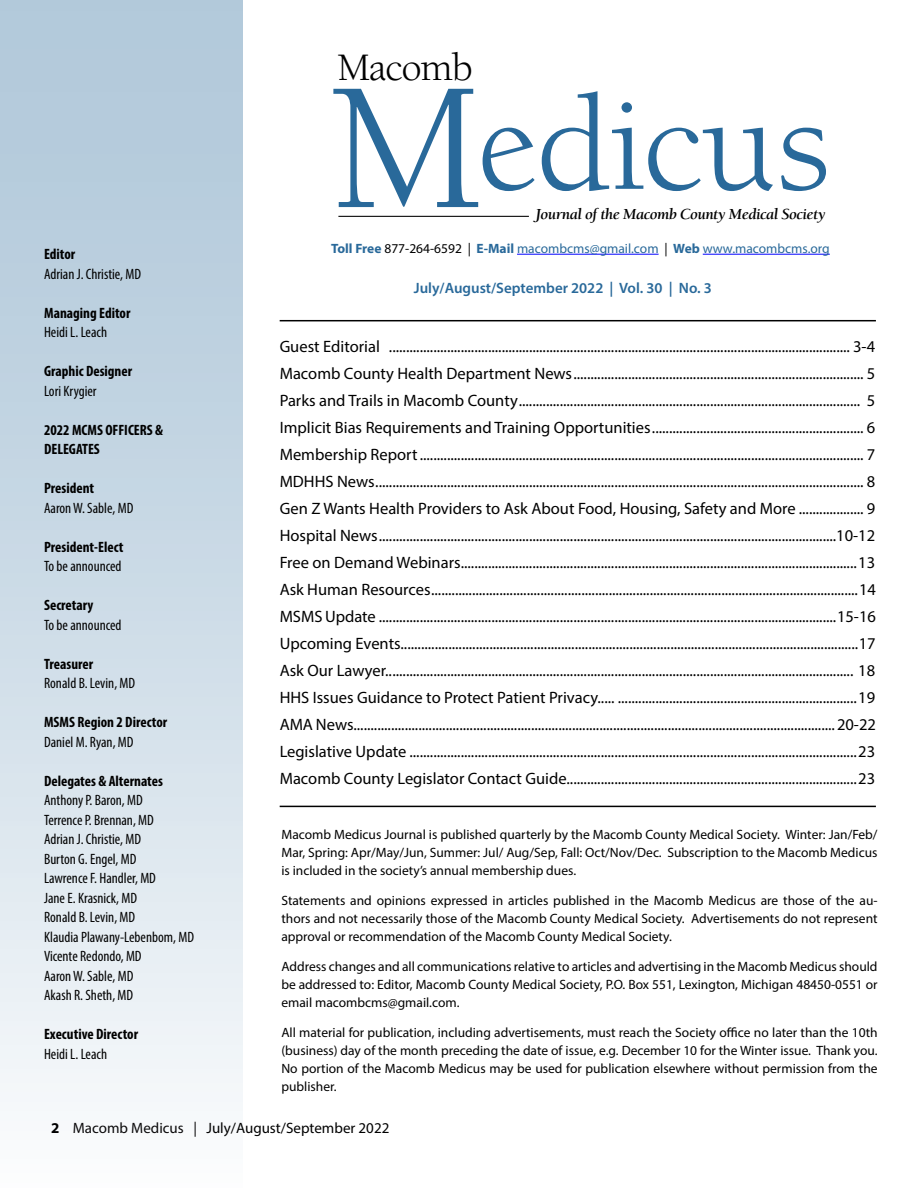
<style>
.page{position:relative;width:918px;height:1188px;background:#fff}
.page>*{position:absolute;margin:0;border:0;box-sizing:border-box;transform-origin:0 0}
.t1{font:186.3px "Berkeley";color:#29699a}
.t2{font:138.45px "Berkeley";letter-spacing:-.02em;color:#29699a}
.t3{font:39.9px "Berkeley";letter-spacing:-.03em;color:#000}
.t4{font:16.5px/27px "Myriad Pro";color:#000}
.t5{font:italic 700 15.75px "Berkeley";letter-spacing:-.03em;color:#000}
.t6{font:condensed 15px "Myriad Pro";color:#000}
.t7{font:700 condensed 15px/19.5px "Myriad Pro";color:#000}
.t8{font:15px "Myriad Pro";color:#000}
.t9{font:600 15px "Myriad Pro";color:#29699a}
.t10{font:13.5px/18px "Myriad Pro";color:#000;text-align:justify}
.t11{font:13.5px "Myriad Pro";color:#29699a}
.s1{font-weight:700}
.s2{color:#000}
.s3{color:#0b0a0b}
</style>
<div class="page">
<hr style="left:280px;top:320px;width:596px;height:1px;background:#000">
<div style="left:0;top:0;width:243px;height:1188px;background:linear-gradient(to bottom,#aac3d7,#f6f9fa)"></div>
<hr style="left:517px;top:254px;width:142px;height:1px;background:#00f">
<hr style="left:703px;top:254px;width:127px;height:1px;background:#00f">
<hr style="left:280px;top:806px;width:596px;height:1px;background:#000">
<hr style="left:338px;top:216px;width:191px;height:1px;background:#000">
<p class="t7" style="left:44px;top:244px;width:33px">Editor</p>
<p class="t6" style="left:44px;top:265px;width:99px">Adrian J. Christie, MD</p>
<p class="t7" style="left:44px;top:303px;width:88px">Managing Editor</p>
<p class="t6" style="left:44px;top:323px;width:65px">Heidi L. Leach</p>
<p class="t7" style="left:44px;top:361px;width:90px">Graphic Designer</p>
<p class="t6" style="left:44px;top:382px;width:54px">Lori Krygier</p>
<p class="t7" style="left:44px;top:420px;width:121px">2022 MCMS OFFICERS &amp;<br>DELEGATES</p>
<p class="t7" style="left:44px;top:478px;width:52px">President</p>
<p class="t6" style="left:44px;top:499px;width:91px">Aaron W. Sable, MD</p>
<p class="t7" style="left:44px;top:537px;width:81px">President-Elect</p>
<p class="t6" style="left:44px;top:557px;width:79px">To be announced</p>
<p class="t7" style="left:44px;top:595px;width:51px">Secretary</p>
<p class="t6" style="left:44px;top:616px;width:79px">To be announced</p>
<p class="t7" style="left:44px;top:654px;width:51px">Treasurer</p>
<p class="t6" style="left:44px;top:674px;width:93px">Ronald B. Levin, MD</p>
<p class="t7" style="left:44px;top:712px;width:125px">MSMS Region 2 Director</p>
<p class="t6" style="left:44px;top:733px;width:91px">Daniel M. Ryan, MD</p>
<p class="t7" style="left:44px;top:771px;width:120px">Delegates &amp; Alternates</p>
<p class="t6" style="left:44px;top:791px;width:100px">Anthony P. Baron, MD</p>
<p class="t6" style="left:44px;top:811px;width:111px">Terrence P. Brennan, MD</p>
<p class="t6" style="left:44px;top:830px;width:99px">Adrian J. Christie, MD</p>
<p class="t6" style="left:44px;top:850px;width:94px">Burton G. Engel, MD</p>
<p class="t6" style="left:44px;top:869px;width:113px">Lawrence F. Handler, MD</p>
<p class="t6" style="left:44px;top:889px;width:95px">Jane E. Krasnick, MD</p>
<p class="t6" style="left:44px;top:908px;width:93px">Ronald B. Levin, MD</p>
<p class="t6" style="left:44px;top:928px;width:152px">Klaudia Plawany-Lebenbom, MD</p>
<p class="t6" style="left:44px;top:947px;width:99px">Vicente Redondo, MD</p>
<p class="t6" style="left:44px;top:967px;width:91px">Aaron W. Sable, MD</p>
<p class="t6" style="left:44px;top:986px;width:91px">Akash R. Sheth, MD</p>
<p class="t7" style="left:44px;top:1024px;width:96px">Executive Director</p>
<p class="t6" style="left:44px;top:1045px;width:65px">Heidi L. Leach</p>
<p class="t3" style="left:337px;top:46px;width:137px">Macomb</p>
<p class="t1" style="left:328px;top:50px;width:157px">M</p>
<p class="t11" style="left:331px;top:240px;width:500px"><span class="s1">Toll Free</span> <span class="s2">877-264-6592 |</span> <span class="s1">E-Mail</span> macombcms@gmail.com <span class="s2">|</span> <span class="s1">Web</span> www.macombcms.org</p>
<p class="t2" style="left:478px;top:72px;width:353px">edicus</p>
<p class="t5" style="left:536px;top:206px;width:291px">Journal of the Macomb County Medical Society</p>
<p class="t9" style="left:414px;top:278px;width:299px">July/August/September 2022 | Vol. 30 | No. 3</p>
<p class="t4" style="left:280px;top:333px;width:597px">Guest Editorial ....................................................................................................................................... 3-4</p>
<p class="t4" style="left:280px;top:360px;width:597px">Macomb County Health Department News..................................................................................... 5</p>
<p class="t4" style="left:280px;top:387px;width:597px">Parks and Trails in Macomb County.................................................................................................... 5</p>
<p class="t4" style="left:280px;top:414px;width:597px">Implicit Bias Requirements and Training Opportunities.............................................................. 6</p>
<p class="t4" style="left:280px;top:441px;width:597px">Membership Report.................................................................................................................................. 7</p>
<p class="t4" style="left:280px;top:468px;width:597px">MDHHS News............................................................................................................................................... 8</p>
<p class="t4" style="left:280px;top:495px;width:597px">Gen Z Wants Health Providers to Ask About Food, Housing, Safety and More ................... 9</p>
<p class="t4" style="left:280px;top:522px;width:597px">Hospital News......................................................................................................................................10-12</p>
<p class="t4" style="left:280px;top:549px;width:597px">Free on Demand Webinars....................................................................................................................13</p>
<p class="t4" style="left:280px;top:576px;width:598px">Ask Human Resources.............................................................................................................................14</p>
<p class="t4" style="left:280px;top:603px;width:598px">MSMS Update ......................................................................................................................................15-16</p>
<p class="t4" style="left:280px;top:630px;width:598px">Upcoming Events......................................................................................................................................17<br>Ask Our Lawyer......................................................................................................................................... 18</p>
<p class="t4" style="left:280px;top:684px;width:598px;text-align:justify">HHS Issues Guidance to Protect Patient Privacy..... ......................................................................19<br>AMA News............................................................................................................................................. 20-22<br>Legislative Update ...................................................................................................................................23</p>
<p class="t4" style="left:280px;top:765px;width:597px">Macomb County Legislator Contact Guide.....................................................................................23</p>
<p class="t10" style="left:281px;top:825px;width:598px">Macomb Medicus Journal is published quarterly by the Macomb County Medical Society. Winter: Jan/Feb/ Mar, Spring: Apr/May/Jun, Summer: Jul/ Aug/Sep, Fall: Oct/Nov/Dec. Subscription to the Macomb Medicus is included in the society’s annual membership dues.</p>
<p class="t10" style="left:281px;top:891px;width:598px">Statements and opinions expressed in articles published in the Macomb Medicus are those of the au&shy;thors and not necessarily those of the Macomb County Medical Society. Advertisements do not represent approval or recommendation of the Macomb County Medical Society.</p>
<p class="t10" style="left:281px;top:957px;width:598px">Address changes and all communications relative to articles and advertising in the Macomb Medicus should be addressed to: Editor, Macomb County Medical Society, P.O. Box 551, Lexington, Michigan 48450-0551 or email macombcms@gmail.com.</p>
<p class="t10" style="left:281px;top:1023px;width:598px">All material for publication, including advertisements, must reach the Society office no later than the 10th (business) day of the month preceding the date of issue, e.g. December 10 for the Winter issue. Thank you.<br>No portion of the Macomb Medicus may be used for publication elsewhere without permission from the publisher.</p>
<p class="t8" style="left:51px;top:1119px;width:340px"><span class="s1">2</span> <span class="s3">Macomb Medicus |</span> July/August/September 2022</p>
</div>
